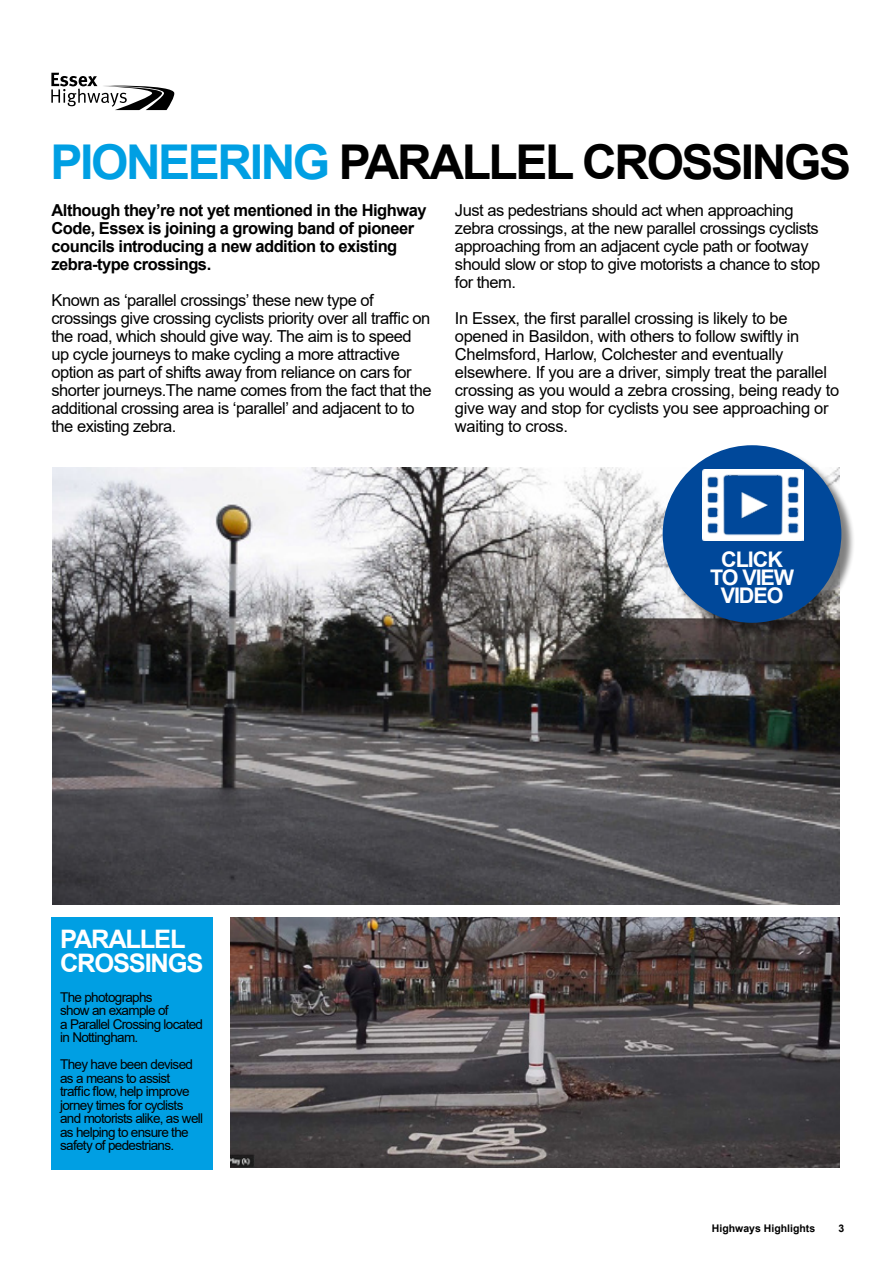
<style>
.page{position:relative;width:893px;height:1263px;background:#fff}
.page>*{position:absolute;margin:0;border:0;box-sizing:border-box;transform-origin:0 0}
.t1{font:700 48px "Arial";letter-spacing:-.05em;color:#000}
.t2{font:700 25.5px/24px "Arial";letter-spacing:-.05em;color:#fff}
.t3{font:700 21.45px/18.1px "Arial";letter-spacing:-.05em;color:#fff;text-align:center}
.t4{font:16.5px/18px "Arial";letter-spacing:-.03em;color:#000}
.t5{font:700 16.5px/18px "Arial";letter-spacing:-.03em;color:#000}
.t6{font:13.5px/13.5px "Arial";letter-spacing:-.05em;color:#000}
.t7{font:700 10.5px "Arial";color:#000}
.s1{color:#009fe3}
</style>
<div class="page">
<svg style="left:51px;top:73px;width:123px;height:37px"></svg>
<img style="left:231px;top:917px;width:609px;height:250px">
<img style="left:52px;top:467px;width:788px;height:437px">
<div style="left:665px;top:447px;width:190px;height:190px;background:#000;opacity:.5"></div>
<div style="left:663px;top:445px;width:178px;height:178px;background:#00489a;border-radius:50%"></div>
<img style="left:702px;top:469px;width:101px;height:71px">
<div style="left:51px;top:917px;width:162px;height:252px;background:#009fe3"></div>
<h1 class="t1" style="left:51px;top:128px;width:802px"><span class="s1">PIONEERING</span> PARALLEL CROSSINGS</h1>
<p class="t5" style="left:52px;top:201px;width:377px">Although they’re not yet mentioned in the Highway Code, Essex is joining a growing band of pioneer councils introducing a new addition to existing zebra-type crossings.</p>
<p class="t4" style="left:52px;top:291px;width:382px">Known as ‘parallel crossings’ these new type of crossings give crossing cyclists priority over all traffic on the road, which should give way. The aim is to speed up cycle journeys to make cycling a more attractive option as part of shifts away from reliance on cars for shorter journeys.The name comes from the fact that the additional crossing area is ‘parallel’ and adjacent to to the existing zebra.</p>
<p class="t4" style="left:455px;top:201px;width:367px">Just as pedestrians should act when approaching zebra crossings, at the new parallel crossings cyclists approaching from an adjacent cycle path or footway should slow or stop to give motorists a chance to stop for them.</p>
<p class="t4" style="left:455px;top:309px;width:386px">In Essex, the first parallel crossing is likely to be opened in Basildon, with others to follow swiftly in Chelmsford, Harlow, Colchester and eventually elsewhere. If you are a driver, simply treat the parallel crossing as you would a zebra crossing, being ready to give way and stop for cyclists you see approaching or waiting to cross.</p>
<h2 class="t2" style="left:60px;top:928px;width:145px">PARALLEL<br>CROSSINGS</h2>
<p class="t6" style="left:60px;top:990px;width:145px">The photographs<br>show an example of<br>a Parallel Crossing located in Nottingham.</p>
<p class="t6" style="left:60px;top:1058px;width:145px">They have been devised as a means to assist traffic flow, help improve jorney times for cyclists and motorists alike, as well as helping to ensure the safety of pedestrians.</p>
<h3 class="t3" style="left:710px;top:550px;width:86px">CLICK<br>TO VIEW<br>VIDEO</h3>
<p class="t7" style="left:712px;top:1221px;width:105px">Highways Highlights</p>
<p class="t7" style="left:838px;top:1221px;width:7px">3</p>
</div>
